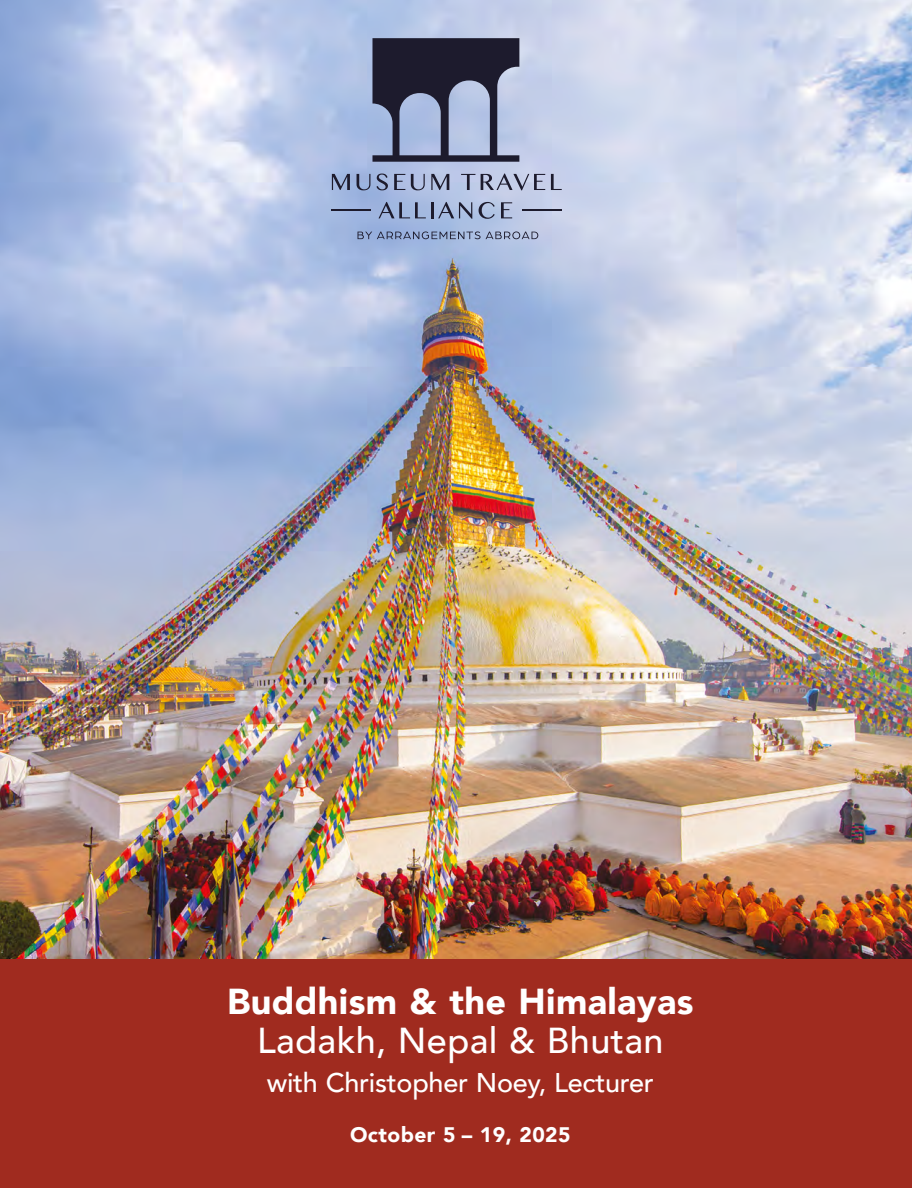
<style>
.page{position:relative;width:912px;height:1188px;background:#fff}
.page>*{position:absolute;margin:0;border:0;box-sizing:border-box;transform-origin:0 0}
.t1{font:900 36px "Avenir";letter-spacing:.01em;color:#fff}
.t2{font:500 36px "Avenir";letter-spacing:.01em;color:#fff}
.t3{font:500 27px "Avenir";letter-spacing:-.01em;color:#fff}
.t4{font:900 21px "Avenir";letter-spacing:.02em;color:#fff}
</style>
<div class="page">
<img style="left:0;top:0;width:911px;height:959px">
<div style="left:0;top:959px;width:911px;height:229px;background:#a02b1f"></div>
<svg style="left:372px;top:38px;width:147px;height:124px;background:#60667f"></svg>
<svg style="left:332px;top:174px;width:18px;height:16px"></svg>
<svg style="left:356px;top:174px;width:14px;height:16px"></svg>
<svg style="left:376px;top:174px;width:12px;height:16px"></svg>
<svg style="left:394px;top:174px;width:30px;height:16px"></svg>
<svg style="left:431px;top:174px;width:18px;height:16px"></svg>
<svg style="left:461px;top:174px;width:100px;height:16px;background:#9aa1ba"></svg>
<svg style="left:378px;top:202px;width:47px;height:16px"></svg>
<hr style="left:430px;top:202px;width:3px;height:16px;background:#1d1b2d">
<svg style="left:438px;top:202px;width:34px;height:17px"></svg>
<svg style="left:478px;top:202px;width:16px;height:17px"></svg>
<svg style="left:501px;top:202px;width:11px;height:16px"></svg>
<svg style="left:357px;top:231px;width:181px;height:8px"></svg>
<hr style="left:332px;top:210px;width:39px;height:1px;background:#1d1b2d">
<hr style="left:522px;top:210px;width:39px;height:1px;background:#1d1b2d">
<h1 class="t1" style="left:227px;top:971px;width:468px">Buddhism &amp; the Himalayas</h1>
<h1 class="t2" style="left:257px;top:1009px;width:408px">Ladakh, Nepal &amp; Bhutan</h1>
<p class="t3" style="left:267px;top:1059px;width:388px">with Christopher Noey, Lecturer</p>
<p class="t4" style="left:350px;top:1116px;width:222px">October 5 – 19, 2025</p>
</div>
